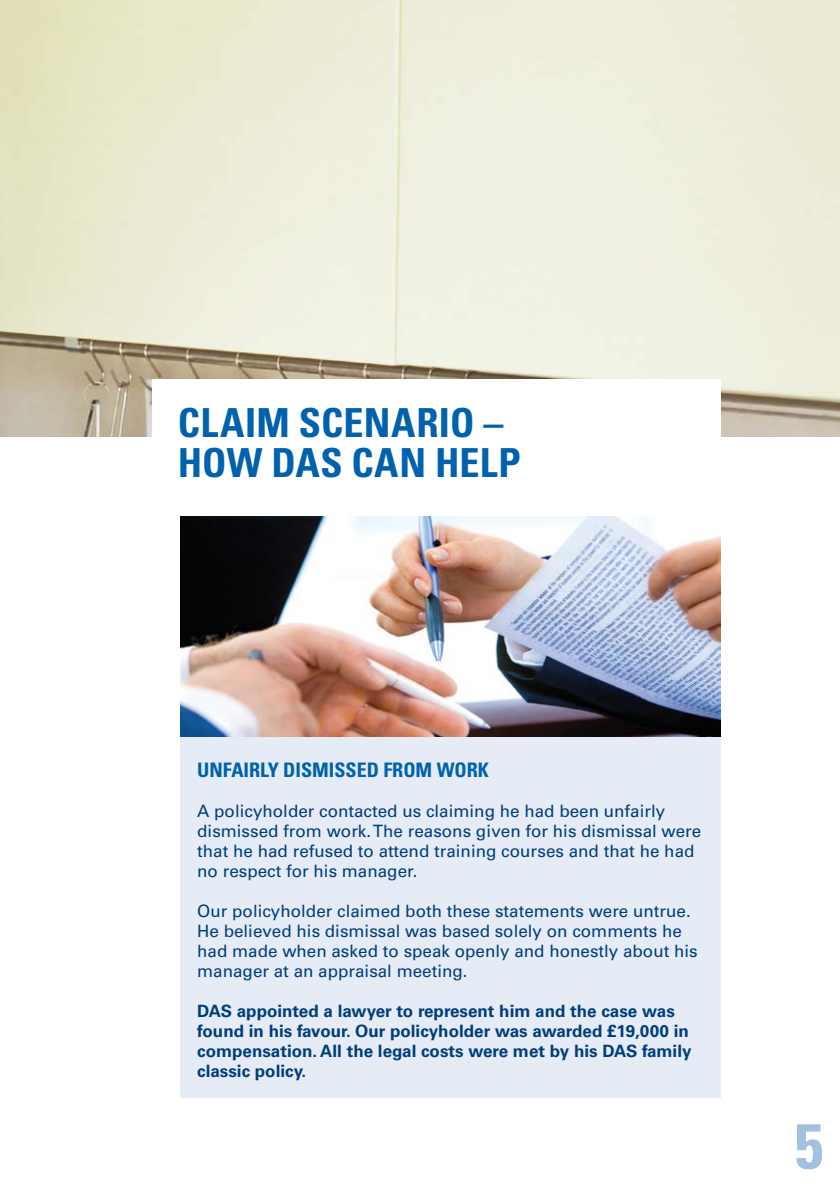
<style>
.page{position:relative;width:840px;height:1191px;background:#fff}
.page>*{position:absolute;margin:0;border:0;box-sizing:border-box;transform-origin:0 0}
.t1{font:700 condensed 63px "Univers LT Std";color:#a2c0df}
.t2{font:700 condensed 40px/40px "Univers LT Std";letter-spacing:.005em;color:#0061ad}
.t3{font:700 condensed 20px "Univers LT Std";color:#0061ad}
.t4{font:17px/20px "Univers LT Std";color:#003d7c}
.t5{font:700 17px/20px "Univers LT Std";color:#003d7c}
</style>
<div class="page">
<img style="left:0;top:0;width:839px;height:437px">
<div style="left:180px;top:717px;width:540px;height:380px;background:#e5ecf6"></div>
<img style="left:180px;top:517px;width:540px;height:220px">
<div style="left:152px;top:379px;width:568px;height:85px;background:#fff"></div>
<h2 class="t2" style="left:178px;top:402px;width:344px">CLAIM SCENARIO –<br>HOW DAS CAN HELP</h2>
<p class="t3" style="left:197px;top:757px;width:293px">UNFAIRLY DISMISSED FROM WORK</p>
<p class="t4" style="left:197px;top:801px;width:505px">A policyholder contacted us claiming he had been unfairly dismissed from work. The reasons given for his dismissal were that he had refused to attend training courses and that he had no respect for his manager.</p>
<p class="t4" style="left:197px;top:901px;width:502px">Our policyholder claimed both these statements were untrue.<br>He believed his dismissal was based solely on comments he had made when asked to speak openly and honestly about his manager at an appraisal meeting.</p>
<p class="t5" style="left:197px;top:1001px;width:495px">DAS appointed a lawyer to represent him and the case was found in his favour. Our policyholder was awarded £19,000 in compensation. All the legal costs were met by his DAS family classic policy.</p>
<h1 class="t1" style="left:794px;top:1107px;width:29px">5</h1>
</div>
